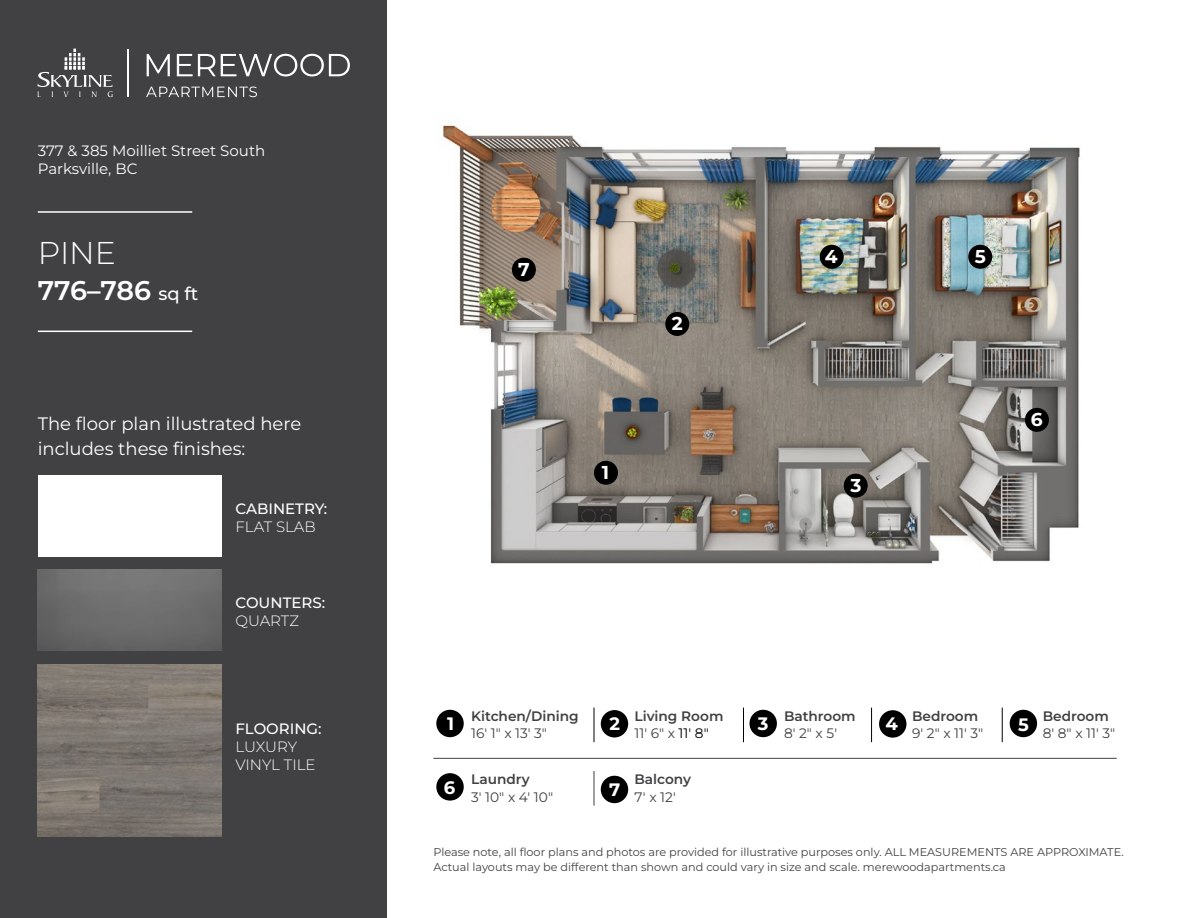
<style>
.page{position:relative;width:1188px;height:918px;background:#fff}
.page>*{position:absolute;margin:0;border:0;box-sizing:border-box;transform-origin:0 0}
.t1{font:300 31.5px "Montserrat";color:#fff}
.t2{font:600 27px "Montserrat";letter-spacing:-.01em;color:#fff}
.t3{font:700 18.6px "Montserrat";color:#fff}
.t4{font:18px/24.6px "Montserrat";color:#fff}
.t5{font:700 18px "Montserrat";color:#fff}
.t6{font:15px "Montserrat";color:#fff}
.t7{font:300 15px "Montserrat";color:#fff}
.t8{font:500 15px "Montserrat";color:#fff}
.t9{font:13.65px "Montserrat";color:#414042}
.t10{font:600 13.65px "Montserrat";color:#414042}
.t11{font:11.25px/15px "Montserrat";color:#414042}
.s1{font-weight:500;font-size:18px}
.s2{color:#000}
</style>
<div class="page">
<div style="left:0;top:0;width:386px;height:918px;background:#414042"></div>
<img style="left:442px;top:125px;width:638px;height:439px">
<svg style="left:38px;top:49px;width:75px;height:48px"></svg>
<svg style="left:147px;top:54px;width:23px;height:22px"></svg>
<svg style="left:177px;top:54px;width:173px;height:22px"></svg>
<svg style="left:146px;top:87px;width:111px;height:10px"></svg>
<hr style="left:127px;top:49px;width:1px;height:48px;background:#fff">
<div style="left:38px;top:475px;width:183px;height:81px;background:#fff"></div>
<img style="left:38px;top:570px;width:183px;height:81px">
<img style="left:38px;top:664px;width:183px;height:173px">
<hr style="left:38px;top:211px;width:154px;height:2px;background:#fff">
<hr style="left:38px;top:331px;width:154px;height:1px;background:#fff">
<div style="left:844px;top:474px;width:24px;height:24px;background:#000;border-radius:50%"></div>
<div style="left:968px;top:245px;width:24px;height:24px;background:#000;border-radius:50%"></div>
<div style="left:820px;top:245px;width:24px;height:24px;background:#000;border-radius:50%"></div>
<div style="left:1025px;top:408px;width:24px;height:24px;background:#000;border-radius:50%"></div>
<div style="left:512px;top:258px;width:24px;height:24px;background:#000;border-radius:50%"></div>
<div style="left:665px;top:312px;width:24px;height:24px;background:#000;border-radius:50%"></div>
<div style="left:594px;top:461px;width:24px;height:24px;background:#000;border-radius:50%"></div>
<svg style="left:594px;top:771px;width:1px;height:35px"></svg>
<div style="left:601px;top:776px;width:27px;height:27px;background:#000;border-radius:50%"></div>
<svg style="left:871px;top:708px;width:1px;height:34px"></svg>
<svg style="left:743px;top:708px;width:1px;height:34px"></svg>
<svg style="left:594px;top:708px;width:1px;height:34px"></svg>
<svg style="left:1002px;top:708px;width:1px;height:34px"></svg>
<div style="left:436px;top:710px;width:28px;height:27px;background:#000;border-radius:50%"></div>
<div style="left:601px;top:710px;width:27px;height:27px;background:#000;border-radius:50%"></div>
<div style="left:750px;top:710px;width:27px;height:27px;background:#000;border-radius:50%"></div>
<div style="left:879px;top:710px;width:27px;height:28px;background:#000;border-radius:50%"></div>
<div style="left:1010px;top:710px;width:27px;height:27px;background:#000;border-radius:50%"></div>
<hr style="left:433px;top:758px;width:684px;height:1px;background:#414042">
<div style="left:436px;top:773px;width:28px;height:28px;background:#000;border-radius:50%"></div>
<p class="t6" style="left:38px;top:140px;width:229px">377 &amp; 385 Moilliet Street South</p>
<p class="t6" style="left:38px;top:158px;width:101px">Parksville, BC</p>
<p class="t1" style="left:38px;top:231px;width:80px">PINE</p>
<p class="t2" style="left:38px;top:271px;width:162px">776–786 <span class="s1">sq ft</span></p>
<p class="t4" style="left:38px;top:411px;width:265px">The floor plan illustrated here includes these finishes:</p>
<p class="t8" style="left:235px;top:498px;width:93px">CABINETRY:</p>
<p class="t7" style="left:235px;top:517px;width:82px">FLAT SLAB</p>
<p class="t8" style="left:235px;top:593px;width:91px">COUNTERS:</p>
<p class="t7" style="left:235px;top:611px;width:65px">QUARTZ</p>
<p class="t8" style="left:235px;top:719px;width:88px">FLOORING:</p>
<p class="t7" style="left:235px;top:737px;width:63px">LUXURY</p>
<p class="t7" style="left:235px;top:755px;width:82px">VINYL TILE</p>
<p class="t3" style="left:518px;top:256px;width:13px">7</p>
<p class="t3" style="left:602px;top:459px;width:9px">1</p>
<p class="t3" style="left:672px;top:310px;width:12px">2</p>
<p class="t3" style="left:825px;top:243px;width:14px">4</p>
<p class="t3" style="left:975px;top:243px;width:13px">5</p>
<p class="t3" style="left:850px;top:472px;width:13px">3</p>
<p class="t3" style="left:1031px;top:406px;width:13px">6</p>
<p class="t10" style="left:471px;top:706px;width:109px">Kitchen/Dining</p>
<p class="t10" style="left:634px;top:706px;width:90px">Living Room</p>
<p class="t10" style="left:784px;top:706px;width:73px">Bathroom</p>
<p class="t10" style="left:912px;top:706px;width:68px">Bedroom</p>
<p class="t10" style="left:1043px;top:706px;width:68px">Bedroom</p>
<p class="t9" style="left:471px;top:724px;width:77px">16′ 1″ x 13′ 3″</p>
<p class="t9" style="left:634px;top:724px;width:76px">11′ 6″ x <span class="s2">11′ 8″</span></p>
<p class="t9" style="left:784px;top:724px;width:55px">8′ 2″ x 5′</p>
<p class="t9" style="left:912px;top:724px;width:73px">9′ 2″ x 11′ 3″</p>
<p class="t9" style="left:1043px;top:724px;width:74px">8′ 8″ x 11′ 3″</p>
<p class="t5" style="left:447px;top:711px;width:9px">1</p>
<p class="t5" style="left:609px;top:711px;width:12px">2</p>
<p class="t5" style="left:758px;top:711px;width:12px">3</p>
<p class="t5" style="left:886px;top:711px;width:14px">4</p>
<p class="t5" style="left:1018px;top:711px;width:12px">5</p>
<p class="t5" style="left:444px;top:774px;width:13px">6</p>
<p class="t10" style="left:471px;top:770px;width:60px">Laundry</p>
<p class="t10" style="left:634px;top:770px;width:58px">Balcony</p>
<p class="t9" style="left:471px;top:787px;width:84px">3′ 10″ x 4′ 10″</p>
<p class="t9" style="left:634px;top:787px;width:43px">7′ x 12′</p>
<p class="t5" style="left:609px;top:776px;width:13px">7</p>
<p class="t11" style="left:433px;top:844px;width:692px">Please note, all floor plans and photos are provided for illustrative purposes only. ALL MEASUREMENTS ARE APPROXIMATE.<br>Actual layouts may be different than shown and could vary in size and scale. merewoodapartments.ca</p>
</div>
